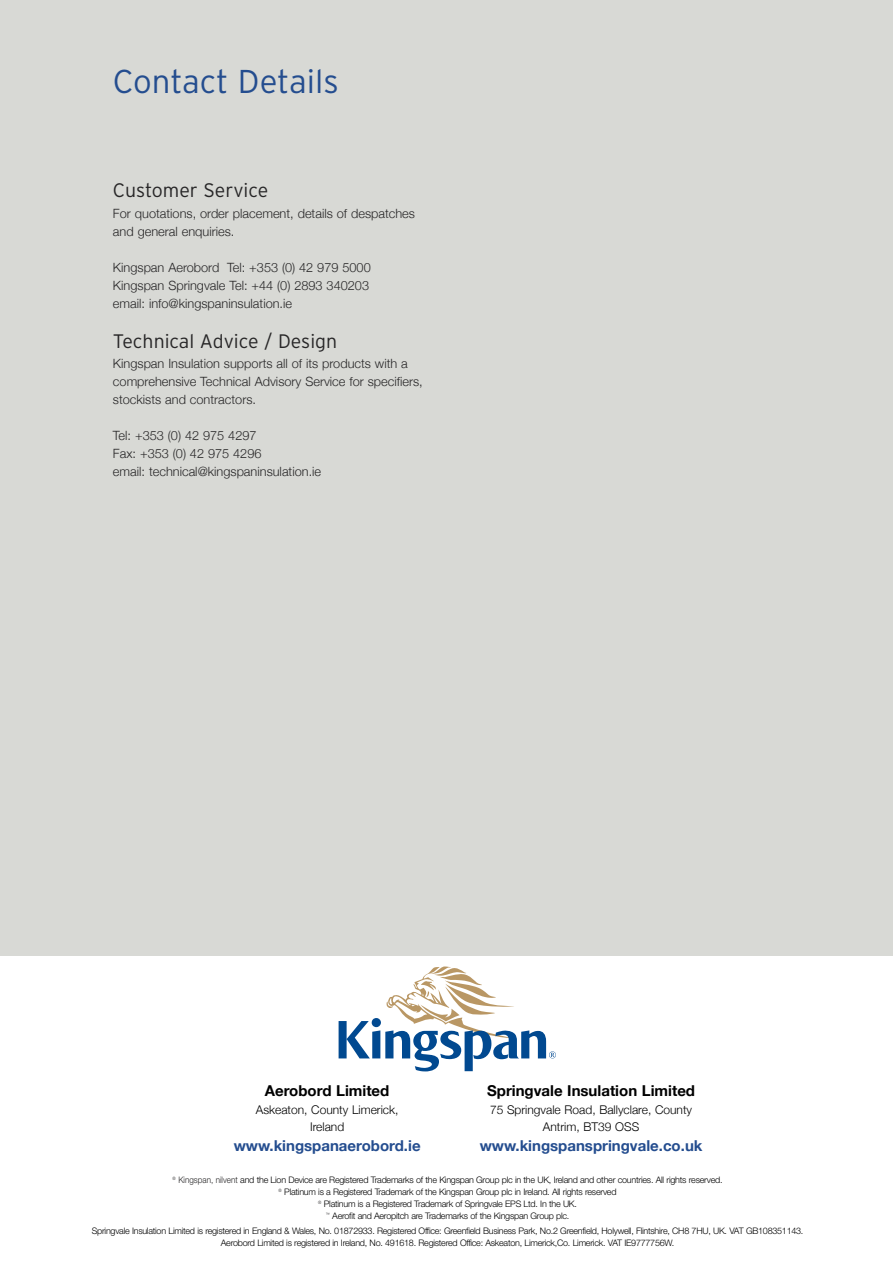
<style>
.page{position:relative;width:893px;height:1263px;background:#fff}
.page>*{position:absolute;margin:0;border:0;box-sizing:border-box;transform-origin:0 0}
.t1{font:300 33px "Interstate";color:#244d8f}
.t2{font:300 19.5px "Interstate";color:#272627}
.t3{font:700 15px "Helvetica Neue";color:#244d8f}
.t4{font:700 15px "Helvetica Neue";color:#000}
.t5{font:300 12.75px/18.1px "Helvetica Neue";color:#272627}
.t6{font:300 12px/17px "Helvetica Neue";color:#000;text-align:center}
.t7{font:300 9px/12px "Helvetica Neue";letter-spacing:-.03em;color:#000;text-align:center}
.s1{color:#272627}
</style>
<div class="page">
<div style="left:1px;top:0;width:892px;height:956px;background:#d8d9d5"></div>
<svg style="left:339px;top:966px;width:217px;height:105px"></svg>
<h1 class="t1" style="left:113px;top:62px;width:227px">Contact Details</h1>
<h2 class="t2" style="left:113px;top:179px;width:157px">Customer Service</h2>
<h3 class="t5" style="left:113px;top:204px;width:304px">For quotations, order placement, details of despatches and general enquiries.</h3>
<h3 class="t5" style="left:113px;top:258px;width:259px">Kingspan Aerobord Tel: +353 (0) 42 979 5000<br>Kingspan Springvale Tel: +44 (0) 2893 340203 email: info@kingspaninsulation.ie</h3>
<h2 class="t2" style="left:113px;top:330px;width:226px">Technical Advice / Design</h2>
<h3 class="t5" style="left:113px;top:354px;width:311px">Kingspan Insulation supports all of its products with a comprehensive Technical Advisory Service for specifiers, stockists and contractors.</h3>
<h3 class="t5" style="left:113px;top:426px;width:210px">Tel: +353 (0) 42 975 4297<br>Fax: +353 (0) 42 975 4296<br>email: technical@kingspaninsulation.ie</h3>
<h3 class="t4" style="left:265px;top:1081px;width:126px">Aerobord Limited</h3>
<h3 class="t6" style="left:256px;top:1101px;width:144px">Askeaton, County Limerick,<br>Ireland</h3>
<h3 class="t3" style="left:234px;top:1136px;width:188px">www.kingspanaerobord.ie</h3>
<h3 class="t4" style="left:487px;top:1081px;width:209px">Springvale Insulation Limited</h3>
<h3 class="t6" style="left:490px;top:1101px;width:204px">75 Springvale Road, Ballyclare, County<br>Antrim, BT39 OSS</h3>
<h3 class="t3" style="left:480px;top:1136px;width:224px">www.kingspanspringvale.co.uk</h3>
<p class="t7" style="left:173px;top:1175px;width:551px"><sup>®</sup> <span class="s1">Kingspan, nilvent</span> and the Lion Device are Registered Trademarks of the Kingspan Group plc in the UK, Ireland and other countries. All rights reserved. <sup>®</sup> Platinum is a Registered Trademark of the Kingspan Group plc in Ireland. All rights reserved<br><sup>®</sup> Platinum is a Registered Trademark of Springvale EPS Ltd. In the UK.<br><sup>™</sup> Aerofit and Aeropitch are Trademarks of the Kingspan Group plc.</p>
<p class="t7" style="left:92px;top:1226px;width:713px">Springvale Insulation Limited is registered in England &amp; Wales, No. 01872933. Registered Office: Greenfield Business Park, No.2 Greenfield, Holywell, Flintshire, CH8 7HU, UK. VAT GB108351143.<br>Aerobord Limited is registered in Ireland, No. 491618. Registered Office: Askeaton, Limerick,Co. Limerick. VAT IE9777756W.</p>
</div>
